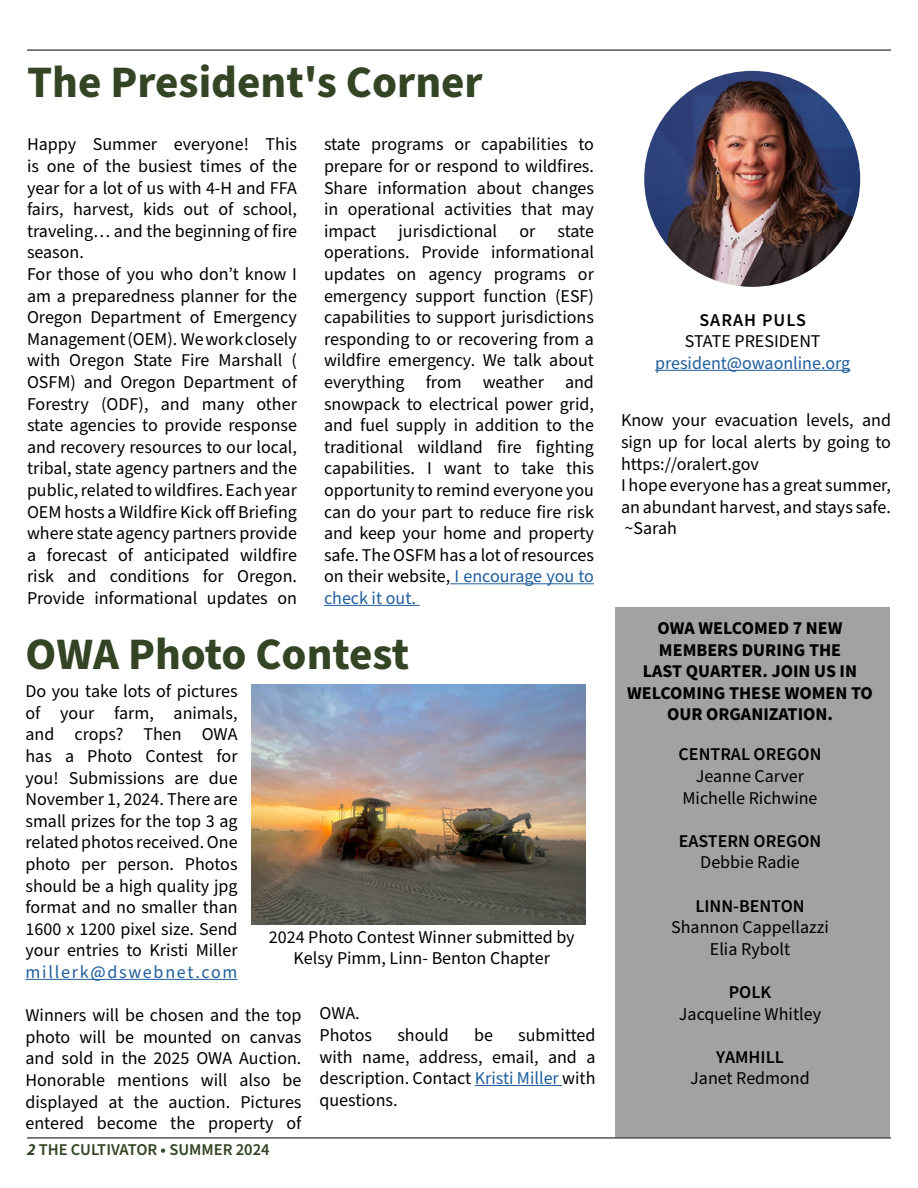
<style>
.page{position:relative;width:918px;height:1188px;background:#fff}
.page>*{position:absolute;margin:0;border:0;box-sizing:border-box;transform-origin:0 0}
.t1{font:700 45px "Source Sans Pro";color:#334525}
.t2{font:18px/21.6px "Source Sans Pro";color:#000;text-align:justify}
.t3{font:700 18px/21.6px "Source Sans Pro";color:#000;text-align:center}
.t4{font:600 18px "Source Sans Pro";color:#000}
.t5{font:18px "Source Sans Pro";color:#215e9e}
.t6{font:18px "Source Sans Pro";letter-spacing:.095em;color:#215e9e}
.t7{font:600 18px "Source Sans Pro";letter-spacing:.06em;color:#000}
.t8{font:600 16.5px "Source Sans Pro";color:#334525}
.s1{color:#215e9e}
.s2{font-weight:700;font-style:italic}
</style>
<div class="page">
<hr style="left:27px;top:1138px;width:864px;height:1px;background:#000">
<hr style="left:27px;top:50px;width:864px;height:1px;background:#000">
<hr style="left:450px;top:583px;width:144px;height:1px;background:#215e9e">
<hr style="left:324px;top:605px;width:96px;height:1px;background:#215e9e">
<hr style="left:655px;top:370px;width:195px;height:1px;background:#215e9e">
<div style="left:615px;top:607px;width:275px;height:531px;background:#a2a2a2"></div>
<img style="left:644px;top:71px;width:216px;height:216px;border-radius:108px">
<hr style="left:26px;top:979px;width:212px;height:1px;background:#215e9e">
<hr style="left:475px;top:1085px;width:87px;height:1px;background:#215e9e">
<img style="left:251px;top:685px;width:334px;height:239px">
<h1 class="t1" style="left:27px;top:51px;width:457px">The President's Corner</h1>
<p class="t2" style="left:27px;top:134px;width:272px;text-align:left">Happy Summer everyone! This is one of the busiest times of the year for a lot of us with 4-H and FFA fairs, harvest, kids out of school, traveling… and the beginning of fire season.<br>For those of you who don’t know I am a preparedness planner for the<br>Oregon Department of Emergency<br>Management (OEM). We work closely with Oregon State Fire Marshall (<br>OSFM) and Oregon Department of<br>Forestry (ODF), and many other state agencies to provide response and recovery resources to our local, tribal, state agency partners and the public, related to wildfires. Each year<br>OEM hosts a Wildfire Kick off Briefing where state agency partners provide a forecast of anticipated wildfire risk and conditions for Oregon.<br>Provide informational updates on</p>
<p class="t2" style="left:324px;top:134px;width:272px">state programs or capabilities to prepare for or respond to wildfires.<br>Share information about changes in operational activities that may impact jurisdictional or state operations. Provide informational updates on agency programs or emergency support function (ESF) capabilities to support jurisdictions responding to or recovering from a wildfire emergency. We talk about everything from weather and snowpack to electrical power grid, and fuel supply in addition to the traditional wildland fire fighting capabilities. I want to take this opportunity to remind everyone you can do your part to reduce fire risk and keep your home and property safe. The OSFM has a lot of resources on their website, <span class="s1">I encourage you to check it out.</span></p>
<h1 class="t1" style="left:26px;top:624px;width:385px">OWA Photo Contest</h1>
<p class="t2" style="left:26px;top:681px;width:214px">Do you take lots of pictures of your farm, animals, and crops? Then OWA has a Photo Contest for you! Submissions are due November 1, 2024. There are small prizes for the top 3 ag related photos received. One photo per person. Photos should be a high quality jpg format and no smaller than 1600 x 1200 pixel size. Send your entries to Kristi Miller</p>
<p class="t6" style="left:26px;top:960px;width:213px">millerk@dswebnet.com</p>
<p class="t2" style="left:26px;top:1005px;width:278px">Winners will be chosen and the top photo will be mounted on canvas and sold in the 2025 OWA Auction.<br>Honorable mentions will also be displayed at the auction. Pictures entered become the property of</p>
<p class="t2" style="left:320px;top:1003px;width:54px">OWA.<br>Photos</p>
<p class="t2" style="left:269px;top:927px;width:307px;text-align:center">2024 Photo Contest Winner submitted by<br>Kelsy Pimm, Linn- Benton Chapter</p>
<p class="t2" style="left:320px;top:1025px;width:278px;text-indent:199px">submitted with name, address, email, and a description. Contact <span class="s1">Kristi Miller</span> with questions.</p>
<p class="t2" style="left:397px;top:1025px;width:53px">should</p>
<p class="t2" style="left:474px;top:1025px;width:20px">be</p>
<p class="t8" style="left:27px;top:1139px;width:244px"><span class="s2">2</span> THE CULTIVATOR • SUMMER 2024</p>
<p class="t7" style="left:699px;top:308px;width:108px">SARAH PULS</p>
<p class="t2" style="left:685px;top:331px;width:137px">STATE PRESIDENT</p>
<p class="t5" style="left:655px;top:351px;width:197px">president@owaonline.org</p>
<p class="t2" style="left:621px;top:410px;width:272px;text-align:left">Know your evacuation levels, and sign up for local alerts by going to https://oralert.gov<br>I hope everyone has a great summer, an abundant harvest, and stays safe. ~Sarah</p>
<p class="t3" style="left:627px;top:618px;width:247px">OWA WELCOMED 7 NEW<br>MEMBERS DURING THE<br>LAST QUARTER. JOIN US IN<br>WELCOMING THESE WOMEN TO<br>OUR ORGANIZATION.</p>
<p class="t4" style="left:679px;top:742px;width:144px">CENTRAL OREGON</p>
<p class="t2" style="left:683px;top:766px;width:137px;text-align:center">Jeanne Carver<br>Michelle Richwine</p>
<p class="t4" style="left:679px;top:829px;width:144px">EASTERN OREGON</p>
<p class="t2" style="left:700px;top:852px;width:101px">Debbie Radie</p>
<p class="t4" style="left:695px;top:894px;width:111px">LINN-BENTON</p>
<p class="t2" style="left:671px;top:917px;width:159px;text-align:center">Shannon Cappellazzi<br>Elia Rybolt</p>
<p class="t4" style="left:729px;top:980px;width:44px">POLK</p>
<p class="t2" style="left:679px;top:1003px;width:144px">Jacqueline Whitley</p>
<p class="t4" style="left:716px;top:1045px;width:69px">YAMHILL</p>
<p class="t2" style="left:690px;top:1068px;width:121px">Janet Redmond</p>
</div>
